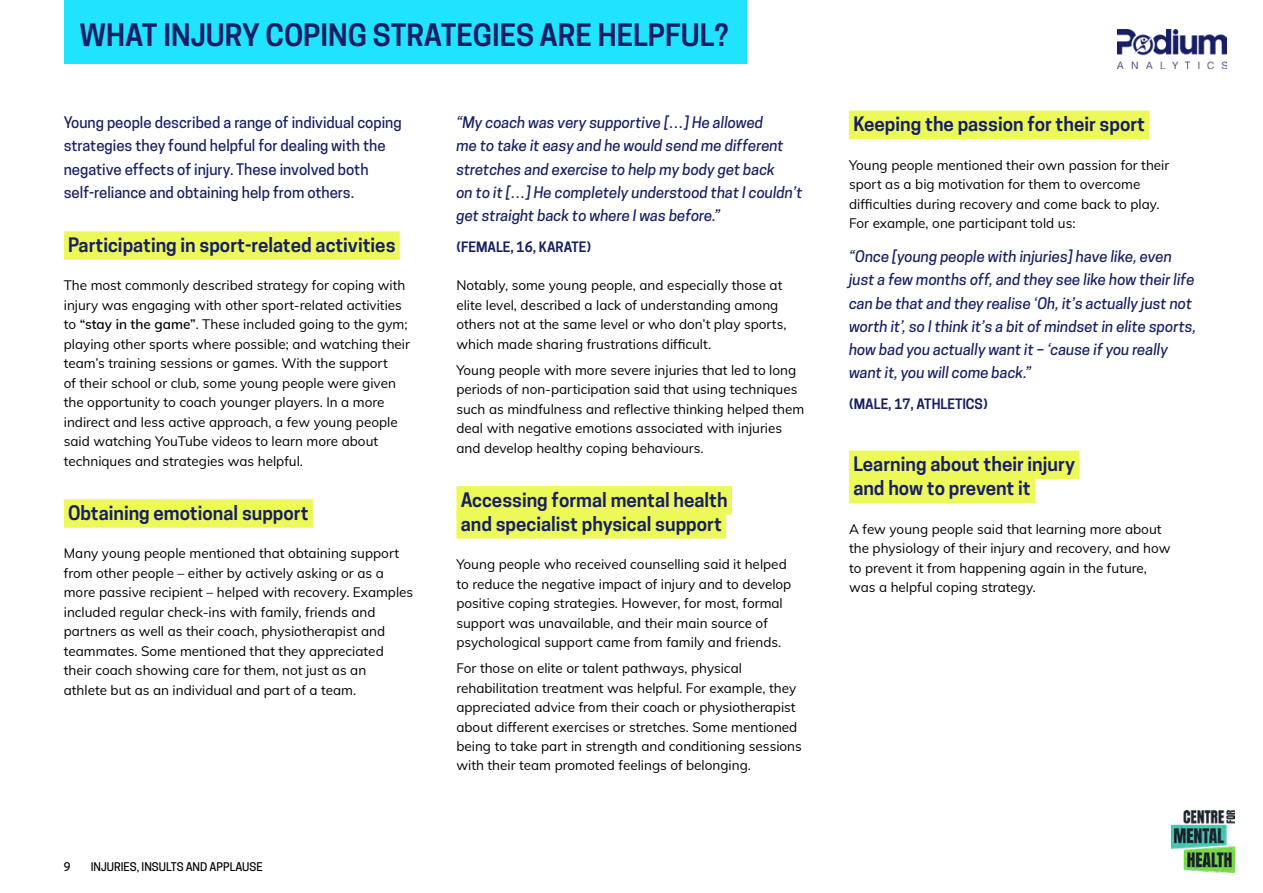
<style>
.page{position:relative;width:1263px;height:893px;background:#fff}
.page>*{position:absolute;margin:0;border:0;box-sizing:border-box;transform-origin:0 0}
.t1{font:600 28.95px "Cooper Hewitt";color:#161f64}
.t2{font:600 18.75px/24px "Cooper Hewitt";color:#161f64}
.t3{font:italic 500 15px/23.2px "Cooper Hewitt";color:#161f64}
.t4{font:500 15px/23.2px "Cooper Hewitt";color:#161f64}
.t5{font:13.5px/19.5px "Mulish";color:#000}
.t6{font:600 13.5px "Cooper Hewitt";color:#161f64}
.t7{font:500 11.25px "Cooper Hewitt";color:#000}
.s1{font-weight:600}
</style>
<div class="page">
<div style="left:64px;top:0;width:682px;height:63px;background:#1fe3ff"></div>
<div style="left:64px;top:231px;width:336px;height:29px;background:#edf959"></div>
<div style="left:64px;top:499px;width:249px;height:29px;background:#edf959"></div>
<div style="left:456px;top:486px;width:276px;height:29px;background:#edf959"></div>
<div style="left:456px;top:510px;width:270px;height:29px;background:#edf959"></div>
<div style="left:849px;top:111px;width:300px;height:28px;background:#edf959"></div>
<div style="left:849px;top:451px;width:230px;height:28px;background:#edf959"></div>
<div style="left:849px;top:475px;width:186px;height:28px;background:#edf959"></div>
<img style="left:1117px;top:30px;width:109px;height:39px">
<img style="left:1171px;top:810px;width:63px;height:62px">
<h1 class="t1" style="left:79px;top:18px;width:651px">WHAT INJURY COPING STRATEGIES ARE HELPFUL?</h1>
<p class="t4" style="left:64px;top:111px;width:339px">Young people described a range of individual coping strategies they found helpful for dealing with the negative effects of injury. These involved both self-reliance and obtaining help from others.</p>
<h2 class="t2" style="left:68px;top:233px;width:329px">Participating in sport-related activities</h2>
<p class="t5" style="left:64px;top:275px;width:348px">The most commonly described strategy for coping with injury was engaging with other sport-related activities to <span class="s1">“stay in the game”</span>. These included going to the gym; playing other sports where possible; and watching their team’s training sessions or games. With the support<br>of their school or club, some young people were given the opportunity to coach younger players. In a more indirect and less active approach, a few young people said watching YouTube videos to learn more about techniques and strategies was helpful.</p>
<h2 class="t2" style="left:68px;top:501px;width:242px">Obtaining emotional support</h2>
<p class="t5" style="left:64px;top:543px;width:351px">Many young people mentioned that obtaining support from other people – either by actively asking or as a more passive recipient – helped with recovery. Examples included regular check-ins with family, friends and partners as well as their coach, physiotherapist and teammates. Some mentioned that they appreciated their coach showing care for them, not just as an<br>athlete but as an individual and part of a team.</p>
<p class="t7" style="left:64px;top:860px;width:8px">9</p>
<p class="t7" style="left:91px;top:860px;width:173px">INJURIES, INSULTS AND APPLAUSE</p>
<p class="t3" style="left:456px;top:111px;width:348px">“My coach was very supportive […] He allowed<br>me to take it easy and he would send me different stretches and exercise to help my body get back<br>on to it […] He completely understood that I couldn’t get straight back to where I was before.”</p>
<p class="t6" style="left:456px;top:239px;width:136px">(FEMALE, 16, KARATE)</p>
<p class="t5" style="left:456px;top:275px;width:331px">Notably, some young people, and especially those at elite level, described a lack of understanding among others not at the same level or who don’t play sports, which made sharing frustrations difficult.</p>
<p class="t5" style="left:456px;top:359px;width:349px">Young people with more severe injuries that led to long periods of non-participation said that using techniques such as mindfulness and reflective thinking helped them deal with negative emotions associated with injuries and develop healthy coping behaviours.</p>
<h2 class="t2" style="left:461px;top:487px;width:269px">Accessing formal mental health and specialist physical support</h2>
<p class="t5" style="left:456px;top:554px;width:336px">Young people who received counselling said it helped to reduce the negative impact of injury and to develop positive coping strategies. However, for most, formal support was unavailable, and their main source of psychological support came from family and friends.</p>
<p class="t5" style="left:456px;top:658px;width:347px">For those on elite or talent pathways, physical rehabilitation treatment was helpful. For example, they appreciated advice from their coach or physiotherapist about different exercises or stretches. Some mentioned being to take part in strength and conditioning sessions with their team promoted feelings of belonging.</p>
<h2 class="t2" style="left:853px;top:112px;width:293px">Keeping the passion for their sport</h2>
<p class="t5" style="left:849px;top:154px;width:322px">Young people mentioned their own passion for their sport as a big motivation for them to overcome difficulties during recovery and come back to play.<br>For example, one participant told us:</p>
<p class="t3" style="left:849px;top:245px;width:349px">“Once [young people with injuries] have like, even just a few months off, and they see like how their life can be that and they realise ‘Oh, it’s actually just not worth it’, so I think it’s a bit of mindset in elite sports, how bad you actually want it – ‘cause if you really want it, you will come back.”</p>
<p class="t6" style="left:849px;top:396px;width:140px">(MALE, 17, ATHLETICS)</p>
<h2 class="t2" style="left:853px;top:452px;width:223px">Learning about their injury and how to prevent it</h2>
<p class="t5" style="left:849px;top:518px;width:323px">A few young people said that learning more about the physiology of their injury and recovery, and how to prevent it from happening again in the future, was a helpful coping strategy.</p>
</div>
